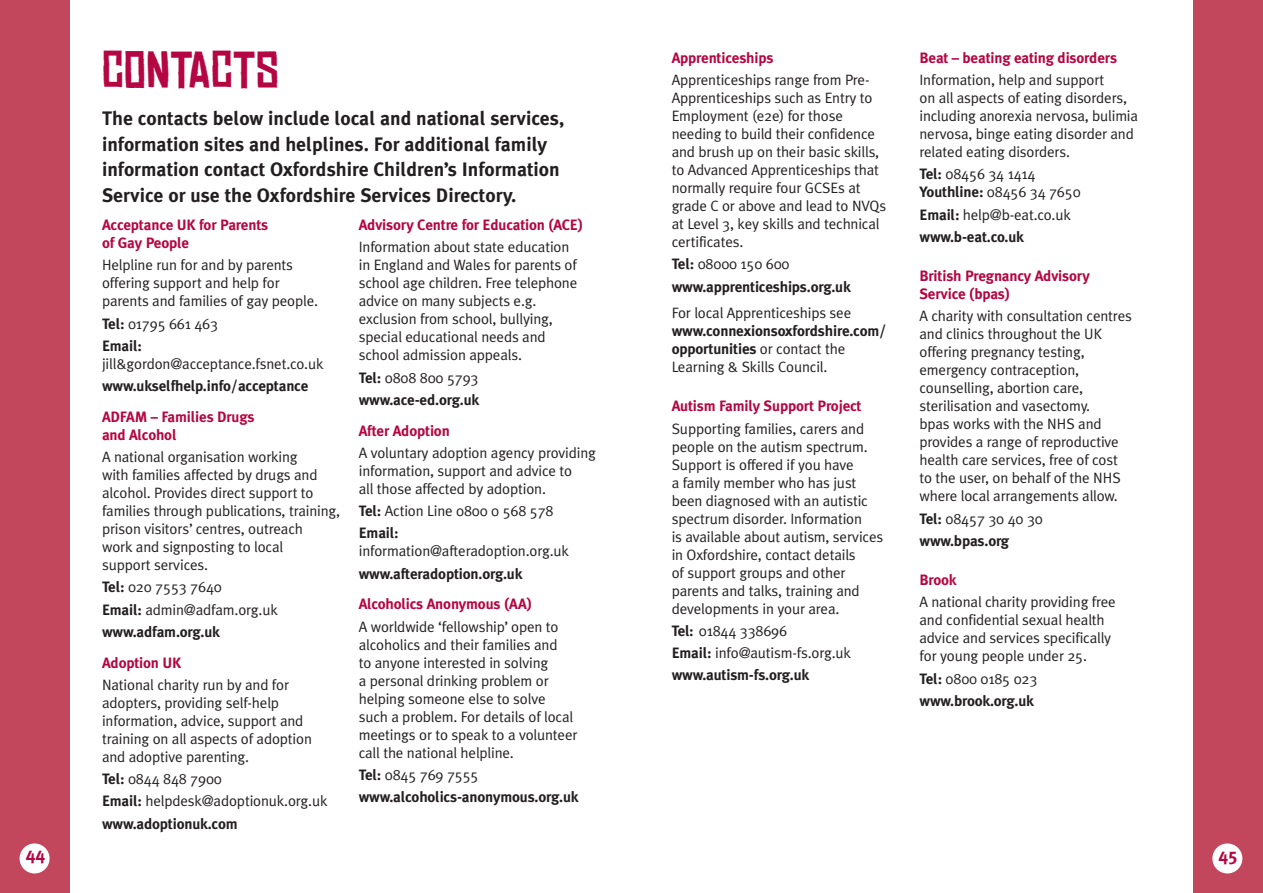
<style>
.page{position:relative;width:1263px;height:893px;background:#fff}
.page>*{position:absolute;margin:0;border:0;box-sizing:border-box;transform-origin:0 0}
.t1{font:49.5px "Chinese Rocks Free";color:#b40642}
.t2{font:700 19.5px/25.5px "Meta Plus";color:#231f20}
.t3{font:700 18px "Meta Plus";color:#b40642}
.t4{font:15px/18px "Meta Plus Normal";letter-spacing:-.01em;color:#231f20}
.t5{font:700 15px/18px "Meta Plus";letter-spacing:-.01em;color:#231f20}
.t6{font:700 15px/18px "Meta Plus";letter-spacing:-.01em;color:#b40642}
.s1{font-family:"Meta Plus";font-weight:700}
.s2{font-family:"Meta Plus Normal";font-weight:400}
.s3{font-family:"Meta";font-weight:700}
</style>
<div class="page">
<div style="left:0;top:0;width:70px;height:893px;background:#c2475c"></div>
<div style="left:20px;top:843px;width:30px;height:30px;background:#fff;border-radius:50%"></div>
<div style="left:1193px;top:0;width:70px;height:893px;background:#c2475c"></div>
<div style="left:1212px;top:843px;width:30px;height:30px;background:#fff;border-radius:50%"></div>
<h1 class="t1" style="left:102px;top:42px;width:179px">CONTACTS</h1>
<h2 class="t2" style="left:102px;top:106px;width:464px">The contacts below include local and national services, information sites and helplines. For additional family information contact Oxfordshire Children’s Information Service or use the Oxfordshire Services Directory.</h2>
<p class="t6" style="left:102px;top:216px;width:168px">Acceptance UK for Parents of Gay People</p>
<p class="t4" style="left:102px;top:256px;width:218px">Helpline run for and by parents offering support and help for parents and families of gay people.</p>
<p class="t4" style="left:102px;top:314px;width:118px"><span class="s1">Tel:</span> 01795 661 463</p>
<p class="t5" style="left:102px;top:337px;width:42px">Email:</p>
<p class="t4" style="left:102px;top:355px;width:223px">jill&amp;gordon@acceptance.fsnet.co.uk</p>
<p class="t5" style="left:102px;top:377px;width:208px">www.ukselfhelp.info/acceptance</p>
<p class="t6" style="left:102px;top:408px;width:154px">ADFAM – Families Drugs and Alcohol</p>
<p class="t4" style="left:102px;top:448px;width:240px">A national organisation working<br>with families affected by drugs and alcohol. Provides direct support to families through publications, training, prison visitors’ centres, outreach<br>work and signposting to local<br>support services.</p>
<p class="t4" style="left:102px;top:576px;width:177px;line-height:22.2px"><span class="s1">Tel:</span> 020 7553 7640<br><span class="s1">Email:</span> admin@adfam.org.uk</p>
<p class="t5" style="left:102px;top:623px;width:119px">www.adfam.org.uk</p>
<p class="t6" style="left:102px;top:653px;width:81px">Adoption UK</p>
<p class="t4" style="left:102px;top:676px;width:211px">National charity run by and for adopters, providing self-help information, advice, support and training on all aspects of adoption and adoptive parenting.</p>
<p class="t4" style="left:102px;top:768px;width:227px;line-height:22.2px"><span class="s1">Tel:</span> 0844 848 7900<br><span class="s1">Email:</span> helpdesk@adoptionuk.org.uk</p>
<p class="t5" style="left:102px;top:814px;width:137px">www.adoptionuk.com</p>
<p class="t6" style="left:359px;top:216px;width:226px">Advisory Centre for Education (ACE)</p>
<p class="t4" style="left:359px;top:238px;width:220px">Information about state education in England and Wales for parents of school age children. Free telephone advice on many subjects e.g. exclusion from school, bullying, special educational needs and school admission appeals.</p>
<p class="t4" style="left:359px;top:368px;width:121px"><span class="s1">Tel:</span> 0808 800 5793</p>
<p class="t5" style="left:359px;top:391px;width:122px">www.ace-ed.org.uk</p>
<p class="t6" style="left:359px;top:421px;width:93px">After Adoption</p>
<p class="t4" style="left:359px;top:444px;width:239px">A voluntary adoption agency providing information, support and advice to<br>all those affected by adoption.</p>
<p class="t4" style="left:359px;top:502px;width:196px"><span class="s1">Tel:</span> Action Line 0800 0 568 578</p>
<p class="t5" style="left:359px;top:524px;width:42px">Email:</p>
<p class="t4" style="left:359px;top:542px;width:212px">information@afteradoption.org.uk</p>
<p class="t5" style="left:359px;top:564px;width:165px">www.afteradoption.org.uk</p>
<p class="t6" style="left:359px;top:595px;width:175px">Alcoholics Anonymous (AA)</p>
<p class="t4" style="left:359px;top:617px;width:220px">A worldwide ‘fellowship’ open to alcoholics and their families and<br>to anyone interested in solving<br>a personal drinking problem or helping someone else to solve such a problem. For details of local meetings or to speak to a volunteer call the national helpline.</p>
<p class="t4" style="left:359px;top:766px;width:121px"><span class="s1">Tel:</span> 0845 769 7555</p>
<p class="t5" style="left:359px;top:788px;width:221px">www.alcoholics-anonymous.org.uk</p>
<p class="t6" style="left:672px;top:49px;width:103px">Apprenticeships</p>
<p class="t4" style="left:672px;top:71px;width:216px">Apprenticeships range from Pre-<br>Apprenticeships such as Entry to<br>Employment (e2e) for those needing to build their confidence and brush up on their basic skills, to Advanced Apprenticeships that normally require four GCSEs at grade C or above and lead to NVQs at Level 3, key skills and technical certificates.</p>
<p class="t4" style="left:672px;top:255px;width:119px"><span class="s1">Tel:</span> 08000 150 600</p>
<p class="t5" style="left:672px;top:277px;width:181px">www.apprenticeships.org.uk</p>
<p class="t4" style="left:672px;top:304px;width:181px">For local Apprenticeships see</p>
<p class="t5" style="left:672px;top:322px;width:216px">www.connexionsoxfordshire.com/ opportunities <span class="s2">or contact the</span></p>
<p class="t4" style="left:672px;top:358px;width:157px">Learning &amp; Skills Council.</p>
<p class="t6" style="left:672px;top:397px;width:191px">Autism Family Support Project</p>
<p class="t4" style="left:672px;top:419px;width:213px">Supporting families, carers and people on the autism spectrum.<br>Support is offered if you have<br>a family member who has just been diagnosed with an autistic spectrum disorder. Information<br>is available about autism, services in Oxfordshire, contact details<br>of support groups and other parents and talks, training and developments in your area.</p>
<p class="t4" style="left:672px;top:620px;width:181px;line-height:22.2px"><span class="s3">Tel:</span> 01844 338696<br><span class="s1">Email:</span> info@autism-fs.org.uk</p>
<p class="t5" style="left:672px;top:666px;width:139px">www.autism-fs.org.uk</p>
<p class="t6" style="left:919px;top:49px;width:199px">Beat – beating eating disorders</p>
<p class="t4" style="left:919px;top:71px;width:220px">Information, help and support<br>on all aspects of eating disorders, including anorexia nervosa, bulimia nervosa, binge eating disorder and related eating disorders.</p>
<p class="t4" style="left:919px;top:165px;width:163px"><span class="s1">Tel:</span> 08456 34 1414<br><span class="s1">Youthline:</span> 08456 34 7650</p>
<p class="t4" style="left:919px;top:205px;width:153px"><span class="s1">Email:</span> help@b-eat.co.uk</p>
<p class="t5" style="left:919px;top:228px;width:106px">www.b-eat.co.uk</p>
<p class="t6" style="left:919px;top:267px;width:172px">British Pregnancy Advisory<br>Service (bpas)</p>
<p class="t4" style="left:919px;top:307px;width:214px">A charity with consultation centres and clinics throughout the UK offering pregnancy testing, emergency contraception, counselling, abortion care, sterilisation and vasectomy.<br>bpas works with the NHS and provides a range of reproductive health care services, free of cost to the user, on behalf of the NHS where local arrangements allow.</p>
<p class="t4" style="left:919px;top:509px;width:125px"><span class="s1">Tel:</span> 08457 30 40 30</p>
<p class="t5" style="left:919px;top:532px;width:91px">www.bpas.org</p>
<p class="t6" style="left:919px;top:571px;width:39px">Brook</p>
<p class="t4" style="left:919px;top:593px;width:198px">A national charity providing free and confidential sexual health advice and services specifically for young people under 25.</p>
<p class="t4" style="left:919px;top:669px;width:119px"><span class="s1">Tel:</span> 0800 0185 023</p>
<p class="t5" style="left:919px;top:692px;width:116px">www.brook.org.uk</p>
<p class="t3" style="left:26px;top:844px;width:21px">44</p>
<p class="t3" style="left:1218px;top:844px;width:20px">45</p>
</div>
